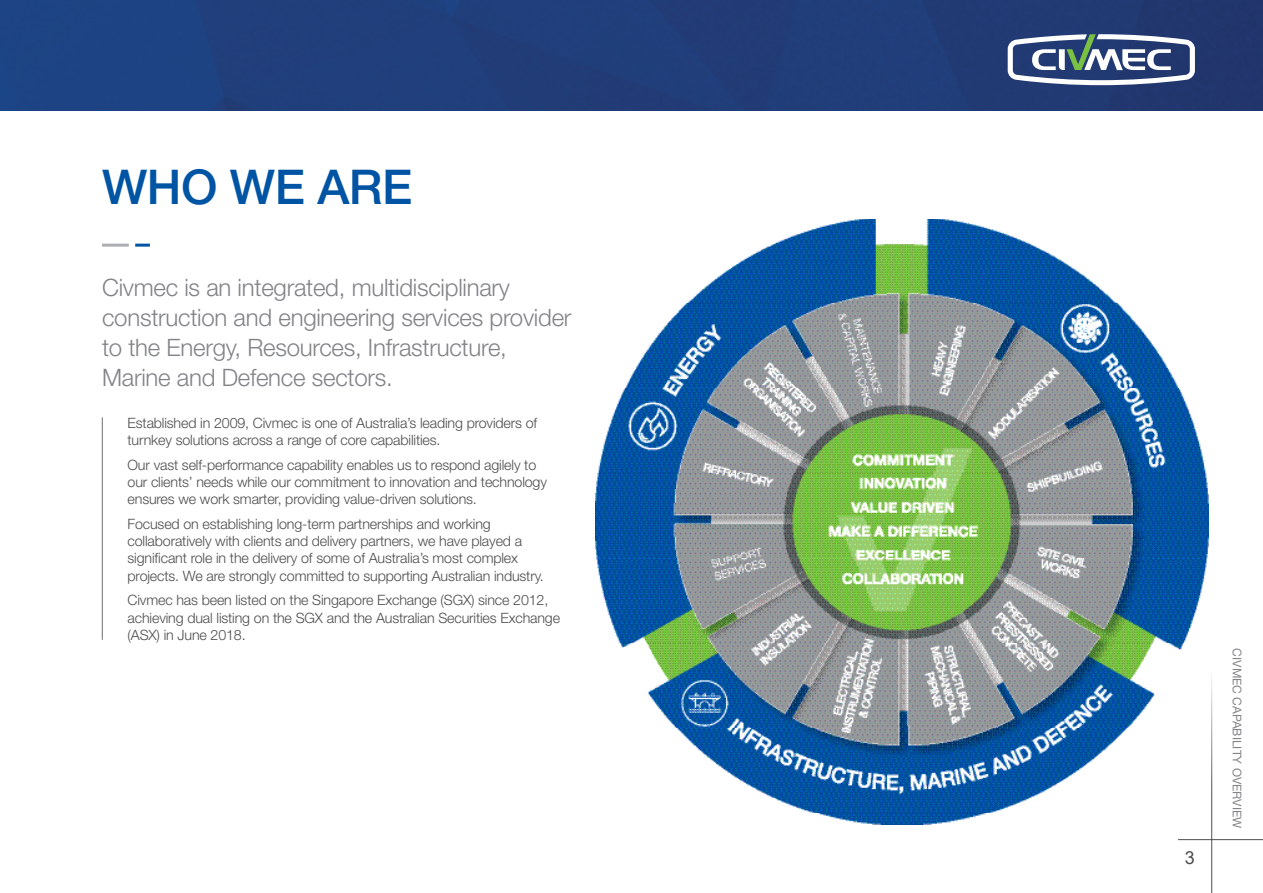
<style>
.page{position:relative;width:1263px;height:893px;background:#fff}
.page>*{position:absolute;margin:0;border:0;box-sizing:border-box;transform-origin:0 0}
.t1{font:500 48px "Helvetica Neue LT Std";letter-spacing:-.01em;color:#0054a4}
.t2{font:300 24px/30px "Helvetica Neue LT Std";letter-spacing:-.01em;color:#818386}
.t3{font:18px "Arial";color:#4d4d4f}
.t4{font:300 14.25px/17.2px "Helvetica Neue LT Std";letter-spacing:-.01em;color:#4d4d4f}
.t5{font:12px "Helvetica Neue LT Std";color:#838587}
</style>
<div class="page">
<hr style="left:1211px;top:664px;width:1px;height:229px;background:#4f4f51">
<hr style="left:1178px;top:839px;width:85px;height:1px;background:#4f4f51">
<img style="left:0;top:0;width:1263px;height:110px">
<svg style="left:1008px;top:34px;width:187px;height:51px"></svg>
<img style="left:596px;top:220px;width:613px;height:605px">
<hr style="left:102px;top:244px;width:27px;height:3px;background:#abadb0">
<hr style="left:135px;top:244px;width:15px;height:3px;background:#0054a4">
<hr style="left:102px;top:417px;width:1px;height:223px;background:#6d6e71">
<h1 class="t1" style="left:102px;top:159px;width:312px">WHO WE ARE</h1>
<h2 class="t2" style="left:102px;top:272px;width:471px">Civmec is an integrated, multidisciplinary construction and engineering services provider to the Energy, Resources, Infrastructure, Marine and Defence sectors.</h2>
<p class="t4" style="left:128px;top:414px;width:411px">Established in 2009, Civmec is one of Australia’s leading providers of turnkey solutions across a range of core capabilities.</p>
<p class="t4" style="left:128px;top:456px;width:421px">Our vast self-performance capability enables us to respond agilely to our clients’ needs while our commitment to innovation and technology ensures we work smarter, providing value-driven solutions.</p>
<p class="t4" style="left:128px;top:515px;width:418px">Focused on establishing long-term partnerships and working collaboratively with clients and delivery partners, we have played a significant role in the delivery of some of Australia’s most complex projects. We are strongly committed to supporting Australian industry.</p>
<p class="t4" style="left:128px;top:591px;width:434px">Civmec has been listed on the Singapore Exchange (SGX) since 2012, achieving dual listing on the SGX and the Australian Securities Exchange (ASX) in June 2018.</p>
<p class="t3" style="left:1185px;top:845px;width:12px">3</p>
<p class="t5" style="left:1244px;top:648px;width:181px;rotate:90deg">CIVMEC CAPABILITY OVERVIEW</p>
</div>
